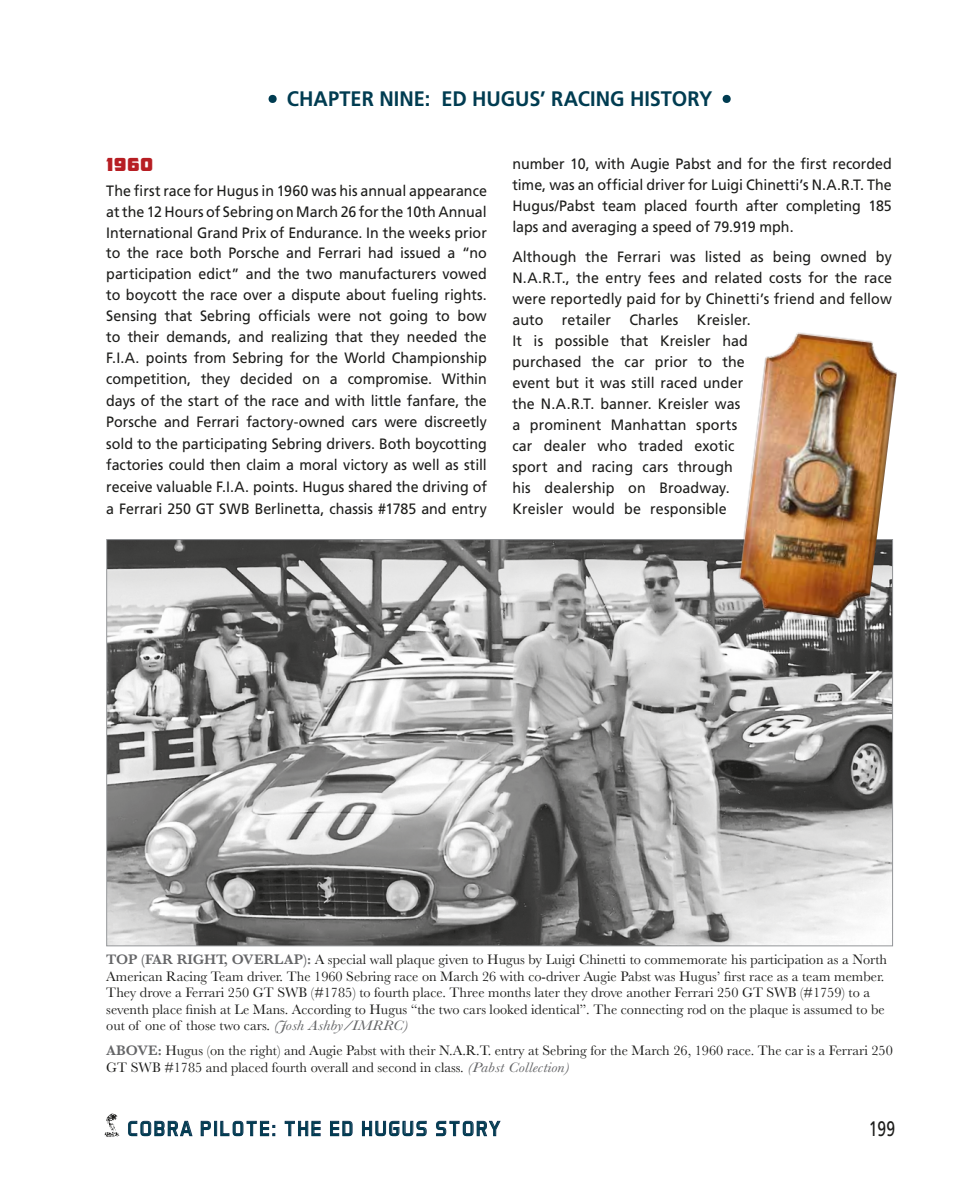
<style>
.page{position:relative;width:978px;height:1191px;background:#fff}
.page>*{position:absolute;margin:0;border:0;box-sizing:border-box;transform-origin:0 0}
.t1{font:700 52.5px "Frutiger";color:#003c51}
.t2{font:700 21px "Frutiger";color:#003c51;scale:.95 1}
.t3{font:21px "Aero Matics Display";letter-spacing:.1em;color:#003c51}
.t4{font:21px "Frutiger";color:#1d1d1b;scale:.75 1}
.t5{font:18px "AMCAP Eternal";color:#b71e23}
.t6{font:15px/21.1px "Frutiger";letter-spacing:.005em;color:#1d1d1b;text-align:justify;scale:.95 1}
.t7{font:14.25px/16.5px "Baskerville";color:#1d1d1b}
.s1{font-weight:600;color:#646567}
.s2{font-style:italic;color:#646567}
</style>
<div class="page">
<svg style="left:128px;top:1120px;width:65px;height:16px"></svg>
<svg style="left:201px;top:1120px;width:10px;height:16px"></svg>
<div style="left:214px;top:1121px;width:3px;height:15px;border:1px solid #153556"></div>
<svg style="left:220px;top:1120px;width:55px;height:16px"></svg>
<svg style="left:285px;top:1120px;width:36px;height:16px"></svg>
<svg style="left:330px;top:1120px;width:23px;height:16px"></svg>
<svg style="left:362px;top:1120px;width:65px;height:16px"></svg>
<svg style="left:436px;top:1120px;width:65px;height:16px"></svg>
<img style="left:104px;top:1113px;width:16px;height:24px">
<svg style="left:106px;top:539px;width:787px;height:407px;background:#9f9e9e"></svg>
<img style="left:732px;top:332px;width:165px;height:302px">
<h1 class="t1" style="left:265px;top:65px;width:16px">·</h1>
<h2 class="t2" style="left:287px;top:87px;width:449px">CHAPTER NINE: ED HUGUS’ RACING HISTORY</h2>
<h1 class="t1" style="left:719px;top:65px;width:16px">·</h1>
<p class="t5" style="left:106px;top:153px;width:48px">1960</p>
<p class="t6" style="left:106px;top:180px;width:402px">The first race for Hugus in 1960 was his annual appearance at the 12 Hours of Sebring on March 26 for the 10th Annual International Grand Prix of Endurance. In the weeks prior to the race both Porsche and Ferrari had issued a “no participation edict” and the two manufacturers vowed to boycott the race over a dispute about fueling rights.<br>Sensing that Sebring officials were not going to bow to their demands, and realizing that they needed the F.I.A. points from Sebring for the World Championship competition, they decided on a compromise. Within days of the start of the race and with little fanfare, the Porsche and Ferrari factory-owned cars were discreetly sold to the participating Sebring drivers. Both boycotting factories could then claim a moral victory as well as still receive valuable F.I.A. points. Hugus shared the driving of a Ferrari 250 GT SWB Berlinetta, chassis #1785 and entry</p>
<p class="t6" style="left:512px;top:153px;width:401px">number 10, with Augie Pabst and for the first recorded time, was an official driver for Luigi Chinetti’s N.A.R.T. The Hugus/Pabst team placed fourth after completing 185 laps and averaging a speed of 79.919 mph.</p>
<p class="t6" style="left:512px;top:246px;width:401px;text-align:left">Although the Ferrari was listed as being owned by N.A.R.T., the entry fees and related costs for the race were reportedly paid for by Chinetti’s friend and fellow auto retailer Charles Kreisler.<br>It is possible that Kreisler had<br>purchased the car prior to the<br>event but it was still raced under<br>the N.A.R.T. banner. Kreisler was<br>a prominent Manhattan sports<br>car dealer who traded exotic<br>sport and racing cars through<br>his dealership on Broadway.<br>Kreisler would be responsible</p>
<p class="t7" style="left:106px;top:951px;width:782px"><span class="s1">TOP (FAR RIGHT, OVERLAP):</span> A special wall plaque given to Hugus by Luigi Chinetti to commemorate his participation as a North American Racing Team driver. The 1960 Sebring race on March 26 with co-driver Augie Pabst was Hugus’ first race as a team member.<br>They drove a Ferrari 250 GT SWB (#1785) to fourth place. Three months later they drove another Ferrari 250 GT SWB (#1759) to a seventh place finish at Le Mans. According to Hugus “the two cars looked identical”. The connecting rod on the plaque is assumed to be out of one of those two cars. <span class="s2">(Josh Ashby/IMRRC)</span></p>
<p class="t7" style="left:106px;top:1042px;width:788px"><span class="s1">ABOVE:</span> Hugus (on the right) and Augie Pabst with their N.A.R.T. entry at Sebring for the March 26, 1960 race. The car is a Ferrari 250<br>GT SWB #1785 and placed fourth overall and second in class. <span class="s2">(Pabst Collection)</span></p>
<h2 class="t3" style="left:128px;top:1116px;width:374px">COBRA PILOTE: THE ED HUGUS STORY</h2>
<h2 class="t4" style="left:869px;top:1116px;width:37px">199</h2>
</div>
